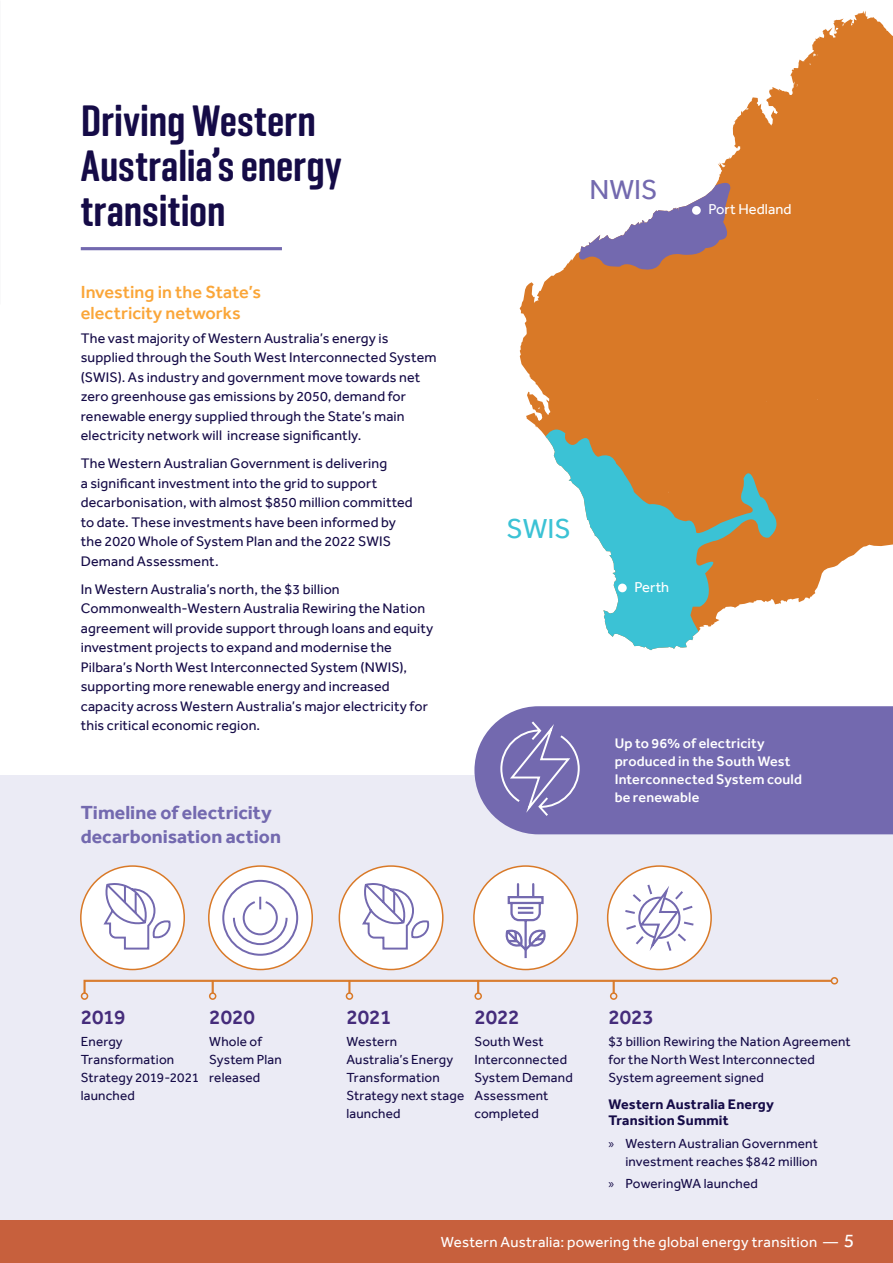
<style>
.page{position:relative;width:893px;height:1263px;background:#fff}
.page>*{position:absolute;margin:0;border:0;box-sizing:border-box;transform-origin:0 0}
.Heading_1__1_Col{font:600 45px/45px "Geogrotesque Comp";color:#150b47}
.t1{font:28.2px "Effra";color:#7369af}
.t2{font:28.2px "Effra";color:#3bc2d5}
.Body{font:500 21px "Effra";letter-spacing:-.005em;color:#452c7b}
.H2_orange{font:700 19.5px/24px "Effra";color:#7369af}
.H2_orange-2{font:500 18px/21px "Effra";color:#faa639}
.t3{font:15px "Effra";letter-spacing:.02em;color:#fff}
.t4{font:14.7px "Effra";color:#fff}
.Body-2{font:14.25px/19.5px "Effra";letter-spacing:.01em;color:#150b47}
.Icon_text{font:500 14.25px/18px "Effra";letter-spacing:.01em;color:#fff}
.Icon_text-2{font:700 14.25px/16.5px "Effra";letter-spacing:.01em;color:#150b47}
.Icon_text-3{font:13.5px/18px "Effra";letter-spacing:.015em;color:#150b47}
.s1{font-family:"Myriad Pro"}
.s2{font-size:19.5px}
</style>
<div class="page">
<div style="left:0;top:775px;width:893px;height:479px;background:#ebebf5"></div>
<hr style="left:81px;top:247px;width:201px;height:3px;background:#7369af">
<div style="left:81px;top:866px;width:103px;height:103px;background:#fff;border-radius:50%"></div>
<div style="left:339px;top:866px;width:104px;height:103px;background:#fff;border-radius:50%"></div>
<div style="left:209px;top:866px;width:103px;height:103px;background:#fff;border-radius:50%"></div>
<div style="left:474px;top:866px;width:103px;height:103px;background:#fff;border-radius:50%"></div>
<div style="left:608px;top:866px;width:103px;height:103px;background:#fff;border-radius:50%"></div>
<div style="left:474px;top:706px;width:419px;height:128px;background:#7369af"></div>
<svg style="left:499px;top:719px;width:82px;height:99px;background:#837ab8"></svg>
<div style="left:81px;top:992px;width:7px;height:8px;border:2px solid #d97927;border-radius:50%"></div>
<div style="left:831px;top:977px;width:7px;height:7px;border:2px solid #d97927;border-radius:50%"></div>
<div style="left:209px;top:992px;width:7px;height:8px;border:2px solid #d97927;border-radius:50%"></div>
<div style="left:346px;top:992px;width:7px;height:8px;border:2px solid #d97927;border-radius:50%"></div>
<div style="left:474px;top:992px;width:8px;height:8px;border:2px solid #d97927;border-radius:50%"></div>
<svg style="left:84px;top:880px;width:748px;height:113px"></svg>
<div style="left:610px;top:992px;width:7px;height:8px;border:2px solid #d97927;border-radius:50%"></div>
<svg style="left:520px;top:11px;width:373px;height:592px;fill:#d97927"></svg>
<svg style="left:546px;top:430px;width:240px;height:220px"></svg>
<svg style="left:577px;top:180px;width:157px;height:93px"></svg>
<div style="left:692px;top:206px;width:9px;height:9px;background:#fff;border-radius:50%"></div>
<div style="left:618px;top:584px;width:9px;height:8px;background:#fff;border-radius:50%"></div>
<div style="left:0;top:1221px;width:893px;height:42px;background:#c7603d"></div>
<p class="Heading_1__1_Col" style="left:81px;top:97px;width:262px">Driving Western<br>Australia’s energy transition</p>
<p class="H2_orange-2" style="left:81px;top:281px;width:182px">Investing in the State’s electricity networks</p>
<p class="Body-2" style="left:81px;top:328px;width:357px">The vast majority of Western Australia’s energy is supplied through the South West Interconnected System (SWIS). As industry and government move towards net zero greenhouse gas emissions by 2050, demand for renewable energy supplied through the State’s main electricity network will increase significantly.</p>
<p class="Body-2" style="left:81px;top:453px;width:333px">The Western Australian Government is delivering<br>a significant investment into the grid to support decarbonisation, with almost $850 million committed to date. These investments have been informed by the 2020 Whole of System Plan and the 2022 SWIS Demand Assessment.</p>
<p class="Body-2" style="left:81px;top:579px;width:354px">In Western Australia’s north, the $3 billion Commonwealth-Western Australia Rewiring the Nation agreement will provide support through loans and equity investment projects to expand and modernise the Pilbara’s North West Interconnected System (NWIS), supporting more renewable energy and increased capacity across Western Australia’s major electricity for this critical economic region.</p>
<p class="H2_orange" style="left:81px;top:801px;width:202px">Timeline of electricity decarbonisation action</p>
<p class="t1" style="left:590px;top:173px;width:70px">NWIS</p>
<p class="t4" style="left:709px;top:201px;width:84px">Port Hedland</p>
<p class="t2" style="left:506px;top:512px;width:66px">SWIS</p>
<p class="t4" style="left:635px;top:578px;width:36px">Perth</p>
<p class="Icon_text" style="left:615px;top:734px;width:189px">Up to 96% of electricity produced in the South West<br>Interconnected System could be renewable</p>
<p class="Body" style="left:81px;top:1004px;width:46px">2019</p>
<p class="Icon_text-3" style="left:81px;top:1032px;width:120px">Energy<br>Transformation<br>Strategy 2019-2021 launched</p>
<p class="Body" style="left:209px;top:1004px;width:47px">2020</p>
<p class="Icon_text-3" style="left:209px;top:1032px;width:74px">Whole of<br>System Plan released</p>
<p class="Body" style="left:346px;top:1004px;width:47px">2021</p>
<p class="Icon_text-3" style="left:346px;top:1032px;width:119px">Western<br>Australia’s Energy<br>Transformation<br>Strategy next stage launched</p>
<p class="Body" style="left:474px;top:1004px;width:47px">2022</p>
<p class="Icon_text-3" style="left:474px;top:1032px;width:100px">South West<br>Interconnected<br>System Demand<br>Assessment completed</p>
<p class="Body" style="left:608px;top:1004px;width:47px">2023</p>
<p class="Icon_text-3" style="left:608px;top:1032px;width:244px">$3 billion Rewiring the Nation Agreement for the North West Interconnected<br>System agreement signed</p>
<p class="Icon_text-2" style="left:608px;top:1096px;width:167px">Western Australia Energy<br>Transition Summit</p>
<p class="Icon_text-3" style="left:608px;top:1134px;width:211px;text-align:right"><span class="s1">»</span> Western Australian Government investment reaches $842 million</p>
<p class="Icon_text-3" style="left:608px;top:1174px;width:151px"><span class="s1">»</span> PoweringWA launched</p>
<p class="t3" style="left:441px;top:1233px;width:415px">Western Australia: powering the global energy transition — <span class="s2">5</span></p>
</div>
